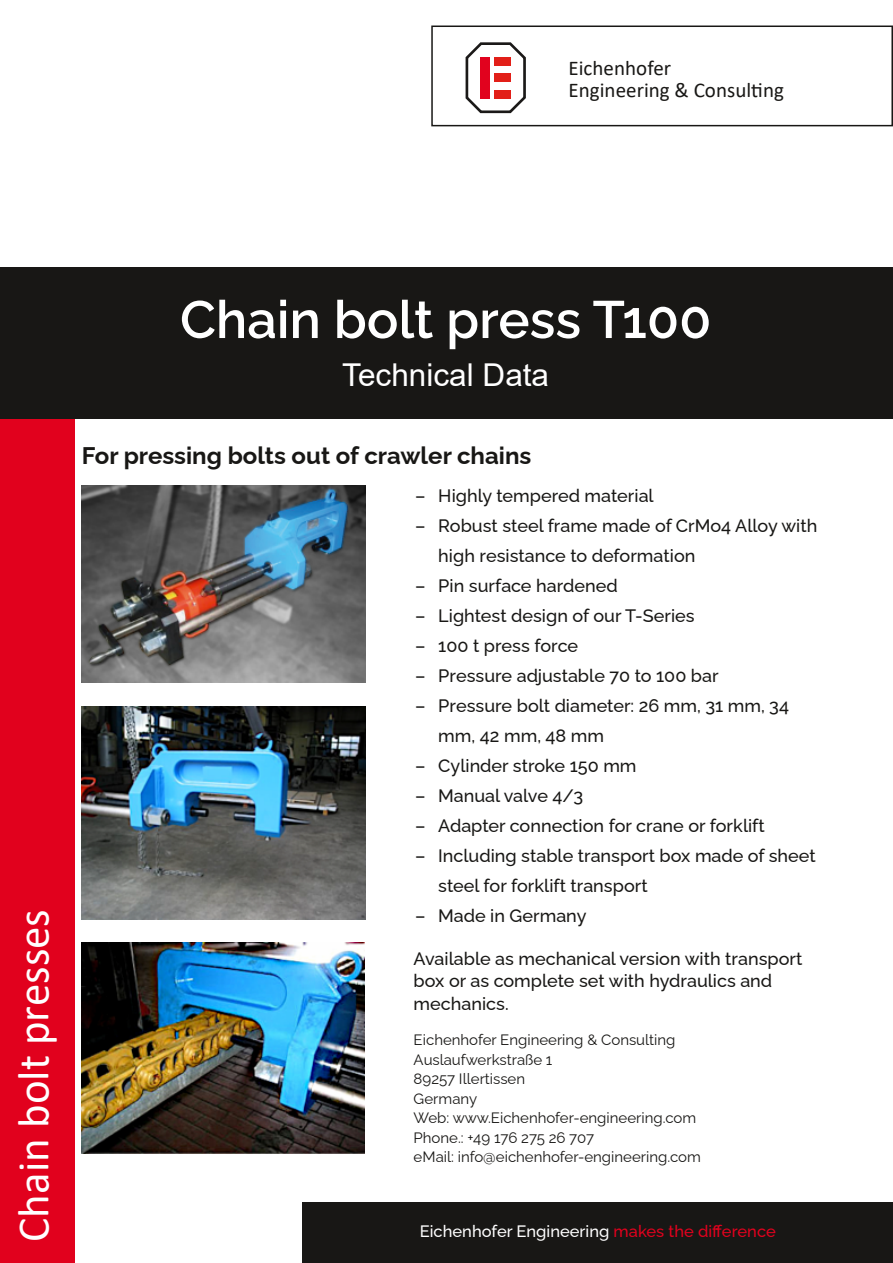
<style>
.page{position:relative;width:893px;height:1263px;background:#fff}
.page>*{position:absolute;margin:0;border:0;box-sizing:border-box;transform-origin:0 0}
.t1{font:600 52.5px "Raleway";color:#fff}
.t2{font:45px "Calibri";color:#fff}
.t3{font:31.5px "Arial";color:#fff}
.t4{font:700 24px "Raleway";color:#181715}
.t5{font:21px/22.5px "Calibri";letter-spacing:.005em;color:#181715}
.t6{font:500 18px/30px "Raleway";color:#181715}
.t7{font:500 16.5px "Raleway";color:#fff}
.t8{font:15px/19.5px "Raleway";color:#181715}
.s1{color:#e1011d}
</style>
<div class="page">
<div style="left:0;top:267px;width:893px;height:152px;background:#181715"></div>
<div style="left:0;top:419px;width:75px;height:844px;background:#e1011d"></div>
<div style="left:303px;top:1203px;width:590px;height:60px;background:#181715"></div>
<img style="left:82px;top:485px;width:283px;height:197px">
<img style="left:82px;top:942px;width:282px;height:212px">
<img style="left:82px;top:707px;width:283px;height:212px">
<div style="left:431px;top:26px;width:462px;height:100px;border:2px solid #181715"></div>
<svg style="left:465px;top:42px;width:61px;height:72px"></svg>
<div style="left:481px;top:57px;width:9px;height:42px;background:#e1021e"></div>
<div style="left:494px;top:57px;width:17px;height:9px;background:#e21f18"></div>
<div style="left:494px;top:73px;width:17px;height:9px;background:#e21f18"></div>
<div style="left:494px;top:90px;width:17px;height:9px;background:#e21f18"></div>
<p class="t5" style="left:569px;top:58px;width:217px">Eichenhofer<br>Engineering &amp; Consulting</p>
<h2 class="t2" style="left:15px;top:1242px;width:334px;rotate:-90deg">Chain bolt presses</h2>
<h1 class="t1" style="left:180px;top:289px;width:533px">Chain bolt press T100</h1>
<h3 class="t3" style="left:342px;top:357px;width:208px">Technical Data</h3>
<h3 class="t4" style="left:82px;top:442px;width:451px">For pressing bolts out of crawler chains</h3>
<p class="t6" style="left:415px;top:480px;width:240px">– Highly tempered material</p>
<p class="t6" style="left:438px;top:510px;width:381px;text-indent:-23px">– Robust steel frame made of CrMo4 Alloy with high resistance to deformation</p>
<p class="t6" style="left:415px;top:570px;width:204px">– Pin surface hardened</p>
<p class="t6" style="left:415px;top:600px;width:281px">– Lightest design of our T-Series</p>
<p class="t6" style="left:415px;top:630px;width:165px">– 100 t press force</p>
<p class="t6" style="left:415px;top:660px;width:305px">– Pressure adjustable 70 to 100 bar</p>
<p class="t6" style="left:438px;top:690px;width:352px;text-indent:-23px">– Pressure bolt diameter: 26 mm, 31 mm, 34 mm, 42 mm, 48 mm</p>
<p class="t6" style="left:415px;top:750px;width:223px">– Cylinder stroke 150 mm</p>
<p class="t6" style="left:415px;top:780px;width:170px">– Manual valve 4/3</p>
<p class="t6" style="left:415px;top:810px;width:351px">– Adapter connection for crane or forklift</p>
<p class="t6" style="left:438px;top:840px;width:379px;text-indent:-23px">– Including stable transport box made of sheet steel for forklift transport</p>
<p class="t6" style="left:415px;top:900px;width:173px">– Made in Germany</p>
<p class="t6" style="left:414px;top:947px;width:390px;line-height:22.5px">Available as mechanical version with transport box or as complete set with hydraulics and mechanics.</p>
<p class="t8" style="left:414px;top:1030px;width:289px">Eichenhofer Engineering &amp; Consulting<br>Auslaufwerkstraße 1<br>89257 Illertissen<br>Germany<br>Web: www.Eichenhofer-engineering.com<br>Phone.: +49 176 275 26 707<br>eMail: info@eichenhofer-engineering.com</p>
<p class="t7" style="left:420px;top:1221px;width:357px">Eichenhofer Engineering <span class="s1">makes the difference</span></p>
</div>
